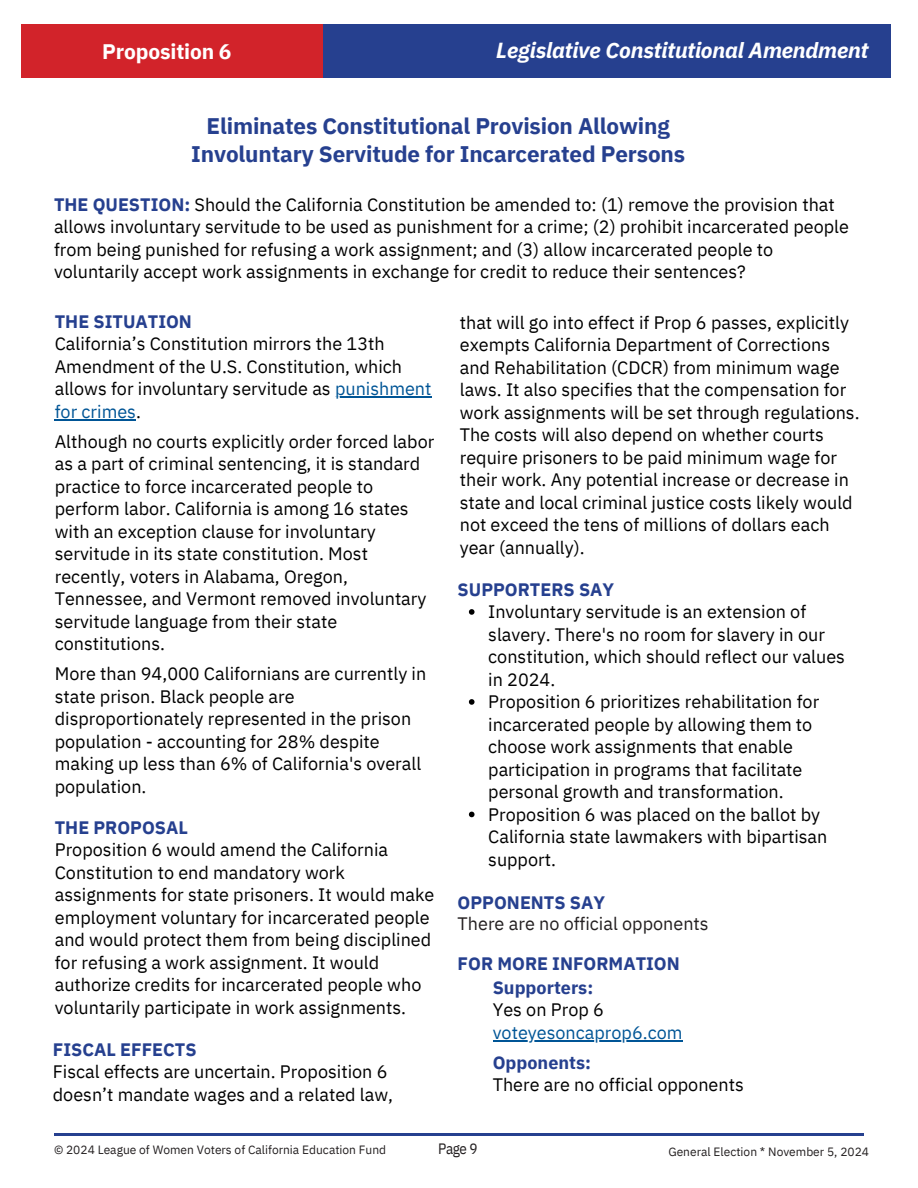
<style>
.page{position:relative;width:918px;height:1188px;background:#fff}
.page>*{position:absolute;margin:0;border:0;box-sizing:border-box;transform-origin:0 0}
.t1{font:700 22.5px/28.2px "IBM Plex Sans";letter-spacing:-.005em;color:#26408f;text-align:center}
.t2{font:italic 700 21.75px "IBM Plex Sans";letter-spacing:-.005em;color:#fff}
.t3{font:700 21px "IBM Plex Sans";letter-spacing:-.005em;color:#fff}
.t4{font:18px/22.5px "IBM Plex Sans";color:#000}
.t5{font:700 18px/22.5px "IBM Plex Sans";color:#26408f}
.t6{font:18px "IBM Plex Sans";color:#231f20}
.t7{font:18px "IBM Plex Sans";color:#005596}
.t8{font:15px "IBM Plex Sans Cond";color:#231f20}
.t9{font:12px "IBM Plex Sans";color:#231f20}
.s1{font-weight:700;color:#26408f}
.s2{color:#005596}
.s3{font-weight:400;color:#000}
</style>
<div class="page">
<hr style="left:54px;top:1133px;width:810px;height:3px;background:#26408f">
<div style="left:323px;top:25px;width:568px;height:52px;background:#26408f"></div>
<div style="left:22px;top:25px;width:301px;height:52px;background:#d2232a"></div>
<hr style="left:335px;top:396px;width:97px;height:2px;background:#005596">
<hr style="left:55px;top:419px;width:81px;height:1px;background:#005596">
<svg style="left:469px;top:609px;width:6px;height:6px"></svg>
<svg style="left:469px;top:699px;width:6px;height:6px"></svg>
<svg style="left:469px;top:812px;width:6px;height:5px"></svg>
<hr style="left:493px;top:1040px;width:190px;height:1px;background:#005596">
<h3 class="t3" style="left:102px;top:37px;width:131px">Proposition 6</h3>
<p class="t2" style="left:496px;top:36px;width:374px">Legislative Constitutional Amendment</p>
<h3 class="t1" style="left:191px;top:112px;width:495px">Eliminates Constitutional Provision Allowing<br>Involuntary Servitude for Incarcerated Persons</h3>
<p class="t4" style="left:54px;top:193px;width:796px"><span class="s1">THE QUESTION:</span> Should the California Constitution be amended to: (1) remove the provision that allows involuntary servitude to be used as punishment for a crime; (2) prohibit incarcerated people from being punished for refusing a work assignment; and (3) allow incarcerated people to voluntarily accept work assignments in exchange for credit to reduce their sentences?</p>
<h3 class="t4" style="left:55px;top:310px;width:378px"><span class="s1">THE SITUATION<br></span>California’s Constitution mirrors the 13th Amendment of the U.S. Constitution, which allows for involuntary servitude as <span class="s2">punishment</span></h3>
<h3 class="t4" style="left:55px;top:396px;width:381px;line-height:30px"><span class="s2">for crimes</span>.<br>Although no courts explicitly order forced labor</h3>
<h3 class="t4" style="left:55px;top:452px;width:367px">as a part of criminal sentencing, it is standard practice to force incarcerated people to perform labor. California is among 16 states with an exception clause for involuntary</h3>
<h3 class="t4" style="left:55px;top:542px;width:373px">servitude in its state constitution. Most recently, voters in Alabama, Oregon, Tennessee, and Vermont removed involuntary servitude language from their state constitutions.</h3>
<h3 class="t4" style="left:55px;top:662px;width:373px">More than 94,000 Californians are currently in state prison. Black people are disproportionately represented in the prison population - accounting for 28% despite making up less than 6% of California's overall</h3>
<h3 class="t4" style="left:55px;top:775px;width:93px">population.</h3>
<h3 class="t4" style="left:55px;top:816px;width:381px"><span class="s1">THE PROPOSAL<br></span>Proposition 6 would amend the California Constitution to end mandatory work assignments for state prisoners. It would make employment voluntary for incarcerated people and would protect them from being disciplined for refusing a work assignment. It would authorize credits for incarcerated people who voluntarily participate in work assignments.</h3>
<p class="t4" style="left:53px;top:1038px;width:342px"><span class="s1">FISCAL EFFECTS<br></span>Fiscal effects are uncertain. Proposition 6 doesn’t mandate wages and a related law,</p>
<h2 class="t4" style="left:460px;top:311px;width:401px">that will go into effect if Prop 6 passes, explicitly exempts California Department of Corrections and Rehabilitation (CDCR) from minimum wage laws. It also specifies that the compensation for work assignments will be set through regulations.<br>The costs will also depend on whether courts require prisoners to be paid minimum wage for their work. Any potential increase or decrease in state and local criminal justice costs likely would not exceed the tens of millions of dollars each year (annually).</h2>
<p class="t5" style="left:458px;top:578px;width:158px">SUPPORTERS SAY</p>
<h2 class="t4" style="left:488px;top:600px;width:358px">Involuntary servitude is an extension of slavery. There's no room for slavery in our constitution, which should reflect our values in 2024.</h2>
<h3 class="t4" style="left:488px;top:690px;width:333px">Proposition 6 prioritizes rehabilitation for incarcerated people by allowing them to choose work assignments that enable participation in programs that facilitate personal growth and transformation.</h3>
<h2 class="t4" style="left:488px;top:803px;width:341px">Proposition 6 was placed on the ballot by<br>California state lawmakers with bipartisan support.</h2>
<h3 class="t5" style="left:458px;top:891px;width:149px">OPPONENTS SAY</h3>
<h3 class="t6" style="left:458px;top:912px;width:253px">There are no official opponents</h3>
<h4 class="t5" style="left:458px;top:952px;width:224px">FOR MORE INFORMATION</h4>
<p class="t5" style="left:493px;top:976px;width:113px">Supporters:<br><span class="s3">Yes on Prop 6</span></p>
<p class="t7" style="left:493px;top:1021px;width:191px">voteyesoncaprop6.com</p>
<p class="t5" style="left:493px;top:1051px;width:100px">Opponents:</p>
<p class="t4" style="left:493px;top:1073px;width:253px">There are no official opponents</p>
<h1 class="t9" style="left:54px;top:1141px;width:334px">© 2024 League of Women Voters of California Education Fund</h1>
<h1 class="t8" style="left:438px;top:1138px;width:41px">Page 9</h1>
<h1 class="t9" style="left:668px;top:1143px;width:202px">General Election * November 5, 2024</h1>
</div>
